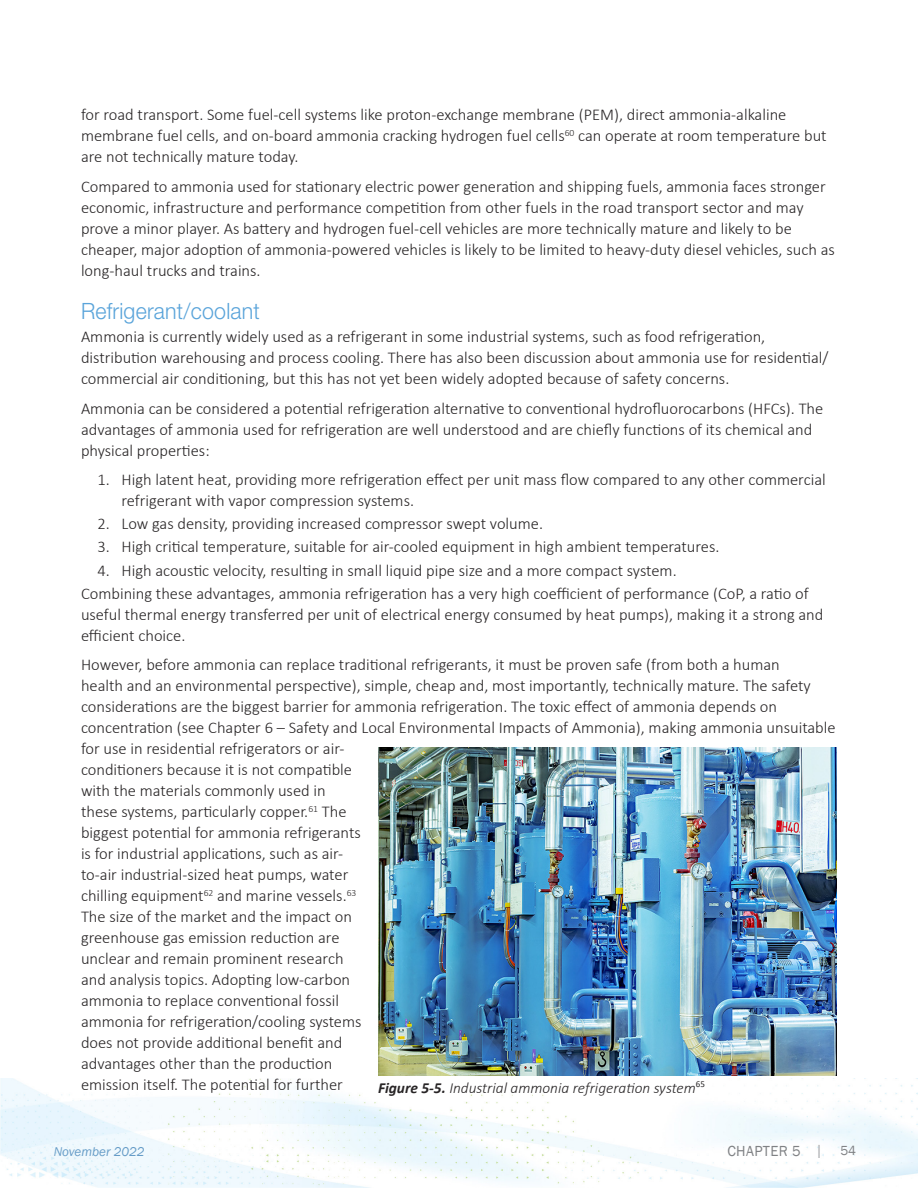
<style>
.page{position:relative;width:918px;height:1188px;background:#fff}
.page>*{position:absolute;margin:0;border:0;box-sizing:border-box;transform-origin:0 0}
._00_Heading-03{font:300 22.5px "Helvetica Neue LT Std";letter-spacing:.01em;color:#5aa4da;scale:.95 1}
._05_text_with_GREP_s{font:300 16.5px/21px "Calibri";color:#282526}
._09_Figure_with_GREP{font:italic 300 15.3px "Calibri";color:#282526}
._00_Heading-04{font:15px "Franklin Gothic";letter-spacing:.025em;color:#808285}
.t1{font:13.5px "Franklin Gothic";color:#808285}
.t2{font:italic 13.2px "Franklin Gothic";color:#669cc7}
.s1{font-weight:700}
.s2{font-size:19.5px;color:#a8a9ad}
</style>
<div class="page">
<img style="left:0;top:1078px;width:918px;height:110px">
<img style="left:378px;top:747px;width:459px;height:329px">
<p class="_05_text_with_GREP_s" style="left:81px;top:104px;width:747px">for road transport. Some fuel-cell systems like proton-exchange membrane (PEM), direct ammonia-alkaline membrane fuel cells, and on-board ammonia cracking hydrogen fuel cells<sup>60</sup> can operate at room temperature but are not technically mature today.</p>
<p class="_05_text_with_GREP_s" style="left:81px;top:176px;width:755px">Compared to ammonia used for stationary electric power generation and shipping fuels, ammonia faces stronger economic, infrastructure and performance competition from other fuels in the road transport sector and may prove a minor player. As battery and hydrogen fuel-cell vehicles are more technically mature and likely to be cheaper, major adoption of ammonia-powered vehicles is likely to be limited to heavy-duty diesel vehicles, such as long-haul trucks and trains.</p>
<p class="_00_Heading-03" style="left:81px;top:297px;width:190px">Refrigerant/coolant</p>
<p class="_05_text_with_GREP_s" style="left:81px;top:326px;width:749px">Ammonia is currently widely used as a refrigerant in some industrial systems, such as food refrigeration, distribution warehousing and process cooling. There has also been discussion about ammonia use for residential/ commercial air conditioning, but this has not yet been widely adopted because of safety concerns.</p>
<p class="_05_text_with_GREP_s" style="left:81px;top:397px;width:744px">Ammonia can be considered a potential refrigeration alternative to conventional hydrofluorocarbons (HFCs). The advantages of ammonia used for refrigeration are well understood and are chiefly functions of its chemical and physical properties:</p>
<p class="_05_text_with_GREP_s" style="left:122px;top:469px;width:706px;text-indent:-24px">1. High latent heat, providing more refrigeration effect per unit mass flow compared to any other commercial refrigerant with vapor compression systems.</p>
<p class="_05_text_with_GREP_s" style="left:98px;top:513px;width:447px">2. Low gas density, providing increased compressor swept volume.</p>
<p class="_05_text_with_GREP_s" style="left:98px;top:536px;width:624px">3. High critical temperature, suitable for air-cooled equipment in high ambient temperatures.</p>
<p class="_05_text_with_GREP_s" style="left:98px;top:559px;width:581px">4. High acoustic velocity, resulting in small liquid pipe size and a more compact system.</p>
<p class="_05_text_with_GREP_s" style="left:81px;top:583px;width:744px">Combining these advantages, ammonia refrigeration has a very high coefficient of performance (CoP, a ratio of useful thermal energy transferred per unit of electrical energy consumed by heat pumps), making it a strong and efficient choice.</p>
<p class="_05_text_with_GREP_s" style="left:81px;top:654px;width:756px">However, before ammonia can replace traditional refrigerants, it must be proven safe (from both a human<br>health and an environmental perspective), simple, cheap and, most importantly, technically mature. The safety considerations are the biggest barrier for ammonia refrigeration. The toxic effect of ammonia depends on concentration (see Chapter 6 – Safety and Local Environmental Impacts of Ammonia), making ammonia unsuitable for use in residential refrigerators or air-<br>conditioners because it is not compatible<br>with the materials commonly used in<br>these systems, particularly copper.<sup>61</sup> The<br>biggest potential for ammonia refrigerants<br>is for industrial applications, such as air-<br>to-air industrial-sized heat pumps, water<br>chilling equipment<sup>62</sup> and marine vessels.<sup>63<br></sup>The size of the market and the impact on<br>greenhouse gas emission reduction are<br>unclear and remain prominent research<br>and analysis topics. Adopting low-carbon<br>ammonia to replace conventional fossil<br>ammonia for refrigeration/cooling systems<br>does not provide additional benefit and<br>advantages other than the production<br>emission itself. The potential for further</p>
<p class="_09_Figure_with_GREP" style="left:378px;top:1078px;width:328px"><span class="s1">Figure 5-5.</span> Industrial ammonia refrigeration system<sup>65</sup></p>
<p class="_00_Heading-04" style="left:727px;top:1142px;width:95px">CHAPTER 5 <span class="s2">l</span></p>
<p class="t2" style="left:54px;top:1143px;width:92px">November 2022</p>
<p class="t1" style="left:840px;top:1142px;width:17px">54</p>
</div>
